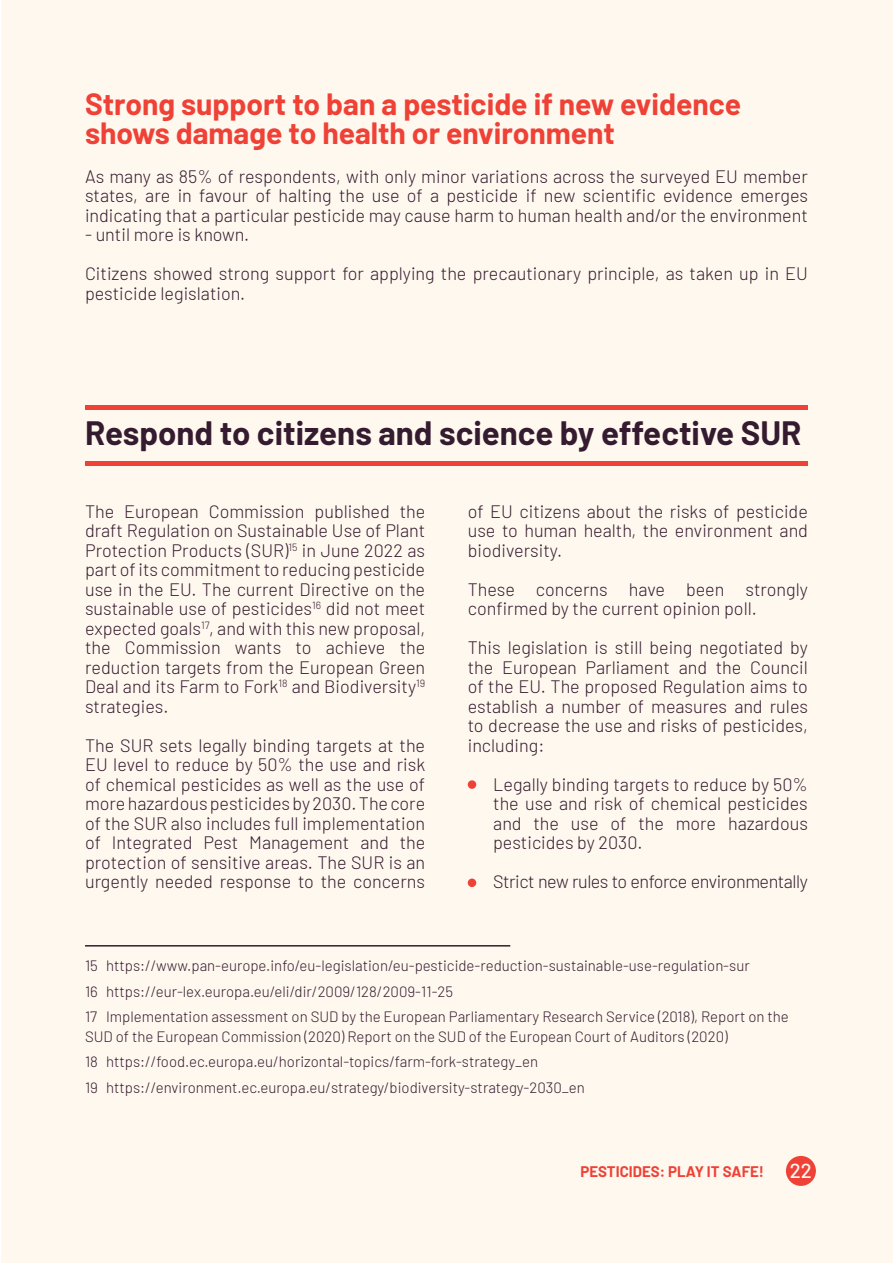
<style>
.page{position:relative;width:893px;height:1263px;background:#fff}
.page>*{position:absolute;margin:0;border:0;box-sizing:border-box;transform-origin:0 0}
.t1{font:700 33px "Barlow";color:#351b2f}
.t2{font:700 30px/28.5px "Barlow";color:#ef4136}
.t3{font:500 20.25px "Barlow";color:#fff8ef}
.t4{font:300 18px/19.5px "Barlow";color:#351b2f;text-align:justify}
.t5{font:300 18px "Barlow";letter-spacing:-.025em;color:#351b2f}
.t6{font:300 15px/25.5px "Barlow";color:#351b2f}
.t7{font:700 15px "Barlow";color:#ef4136}
</style>
<div class="page">
<div style="left:1px;top:0;width:891px;height:1263px;background:#fff8ef"></div>
<div style="left:786px;top:1156px;width:30px;height:30px;background:#ef4136;border-radius:50%"></div>
<hr style="left:85px;top:406px;width:723px;height:4px;background:#ef4136">
<hr style="left:85px;top:945px;width:425px;height:1px;background:#351b2f">
<div style="left:468px;top:780px;width:8px;height:9px;background:#ef4136;border-radius:50%"></div>
<div style="left:468px;top:878px;width:8px;height:9px;background:#ef4136;border-radius:50%"></div>
<div style="left:85px;top:461px;width:722px;height:5px;background:#ef4136"></div>
<h2 class="t2" style="left:85px;top:88px;width:658px">Strong support to ban a pesticide if new evidence shows damage to health or environment</h2>
<p class="t4" style="left:85px;top:165px;width:724px">As many as 85% of respondents, with only minor variations across the surveyed EU member states, are in favour of halting the use of a pesticide if new scientific evidence emerges indicating that a particular pesticide may cause harm to human health and/or the environment</p>
<p class="t4" style="left:85px;top:214px;width:724px;line-height:39px">- until more is known.<br>Citizens showed strong support for applying the precautionary principle, as taken up in EU</p>
<p class="t4" style="left:85px;top:282px;width:162px">pesticide legislation.</p>
<h1 class="t1" style="left:85px;top:409px;width:718px">Respond to citizens and science by effective SUR</h1>
<p class="t4" style="left:85px;top:500px;width:342px">The European Commission published the draft Regulation on Sustainable Use of Plant Protection Products (SUR)<sup>15</sup> in June 2022 as part of its commitment to reducing pesticide use in the EU. The current Directive on the sustainable use of pesticides<sup>16</sup> did not meet expected goals<sup>17</sup>, and with this new proposal, the Commission wants to achieve the reduction targets from the European Green Deal and its Farm to Fork<sup>18</sup> and Biodiversity<sup>19 </sup>strategies.</p>
<p class="t4" style="left:85px;top:734px;width:342px">The SUR sets legally binding targets at the EU level to reduce by 50% the use and risk of chemical pesticides as well as the use of more hazardous pesticides by 2030. The core of the SUR also includes full implementation of Integrated Pest Management and the protection of sensitive areas. The SUR is an urgently needed response to the concerns</p>
<p class="t4" style="left:468px;top:500px;width:342px">of EU citizens about the risks of pesticide use to human health, the environment and biodiversity.</p>
<p class="t4" style="left:468px;top:578px;width:342px">These concerns have been strongly confirmed by the current opinion poll.</p>
<p class="t4" style="left:468px;top:637px;width:342px">This legislation is still being negotiated by the European Parliament and the Council of the EU. The proposed Regulation aims to establish a number of measures and rules to decrease the use and risks of pesticides, including:</p>
<p class="t4" style="left:493px;top:773px;width:316px">Legally binding targets to reduce by 50% the use and risk of chemical pesticides and the use of the more hazardous pesticides by 2030.</p>
<p class="t5" style="left:493px;top:869px;width:316px">Strict new rules to enforce environmentally</p>
<p class="t6" style="left:85px;top:952px;width:705px">15 https://www.pan-europe.info/eu-legislation/eu-pesticide-reduction-sustainable-use-regulation-sur<br>16 https://eur-lex.europa.eu/eli/dir/2009/128/2009-11-25<br>17 Implementation assessment on SUD by the European Parliamentary Research Service (2018), Report on the</p>
<p class="t6" style="left:85px;top:1022px;width:644px">SUD of the European Commission (2020) Report on the SUD of the European Court of Auditors (2020)<br>18 https://food.ec.europa.eu/horizontal-topics/farm-fork-strategy_en<br>19 https://environment.ec.europa.eu/strategy/biodiversity-strategy-2030_en</p>
<p class="t7" style="left:580px;top:1161px;width:185px">PESTICIDES: PLAY IT SAFE!</p>
<p class="t3" style="left:790px;top:1156px;width:24px">22</p>
</div>
